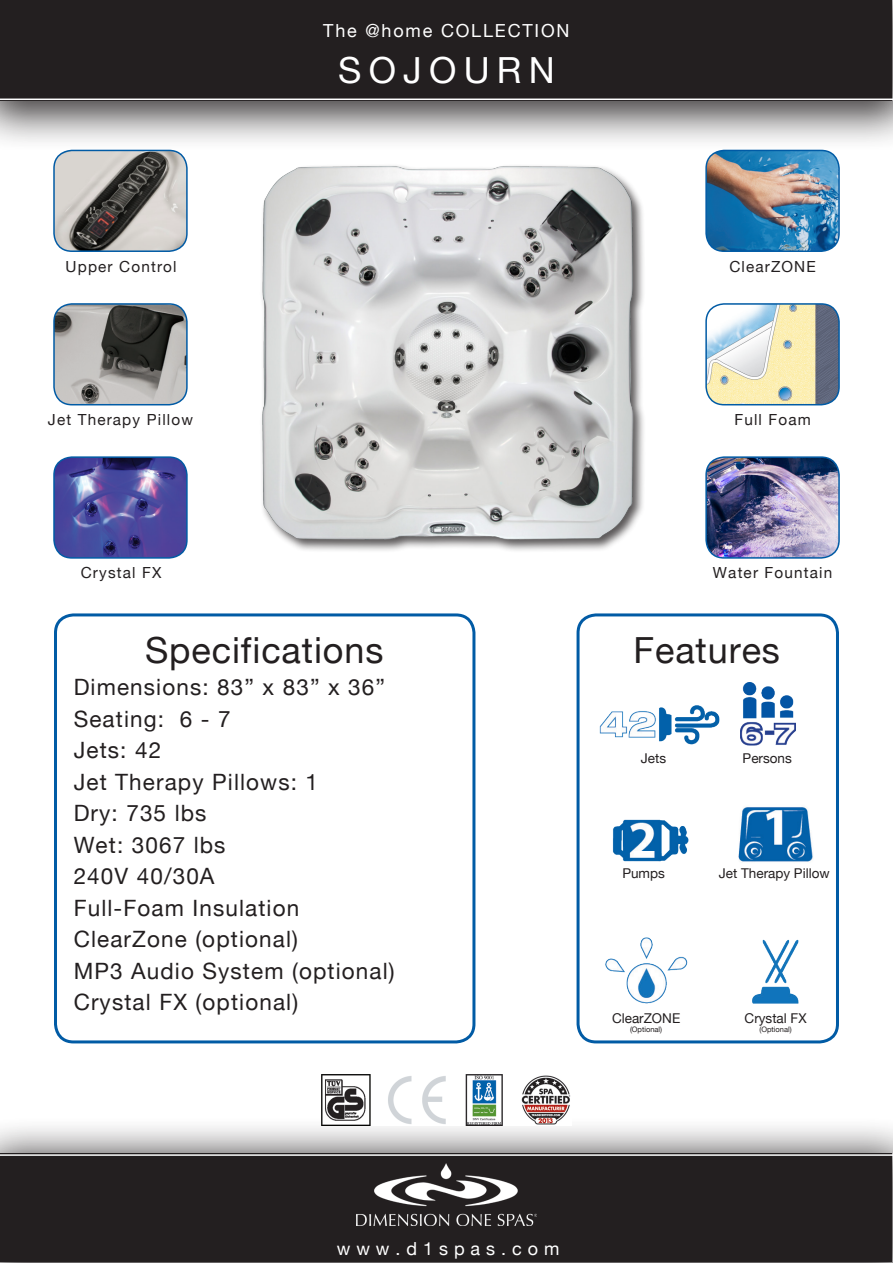
<style>
.page{position:relative;width:893px;height:1263px;background:#fff}
.page>*{position:absolute;margin:0;border:0;box-sizing:border-box;transform-origin:0 0}
.t1{font:36px "Helvetica Neue";letter-spacing:.025em;color:#231f20}
.t2{font:36px "Helvetica Neue";letter-spacing:.2em;color:#fff}
.t3{font:22.5px "Helvetica Neue";letter-spacing:.05em;color:#231f20}
.t4{font:18px "Helvetica Neue";letter-spacing:.1em;color:#fff}
.t5{font:18px "Helvetica Neue";letter-spacing:.33em;color:#fff}
.t6{font:15.3px "Helvetica Neue";letter-spacing:.075em;color:#231f20}
.t7{font:13.5px "Helvetica Neue";color:#231f20}
.t8{font:7.5px "Helvetica Neue";color:#231f20}
</style>
<div class="page">
<div style="left:577px;top:613px;width:262px;height:430px;border:3px solid #015ba5;border-radius:18px"></div>
<div style="left:54px;top:613px;width:421px;height:430px;border:3px solid #015ba5;border-radius:18px"></div>
<div style="left:0;top:0;width:893px;height:152px;background:#231f20;opacity:.87"></div>
<div style="left:1px;top:0;width:891px;height:101px;background:#231f20"></div>
<div style="left:0;top:1116px;width:893px;height:147px;background:#231f20;opacity:.87"></div>
<div style="left:1px;top:1154px;width:891px;height:108px;background:#231f20"></div>
<hr style="left:0;top:99px;width:893px;height:1px;background:#fff">
<hr style="left:0;top:1154px;width:893px;height:2px;background:#fff">
<img style="left:243px;top:150px;width:407px;height:401px">
<img style="left:54px;top:150px;width:133px;height:101px">
<div style="left:53px;top:150px;width:135px;height:102px;border:2px solid #015ba5;border-radius:18px"></div>
<img style="left:706px;top:150px;width:133px;height:101px">
<div style="left:705px;top:150px;width:135px;height:102px;border:2px solid #015ba5;border-radius:18px"></div>
<img style="left:54px;top:304px;width:133px;height:101px">
<div style="left:53px;top:303px;width:135px;height:102px;border:2px solid #015ba5;border-radius:18px"></div>
<img style="left:706px;top:304px;width:133px;height:101px">
<div style="left:705px;top:303px;width:135px;height:102px;border:2px solid #015ba5;border-radius:18px"></div>
<img style="left:54px;top:459px;width:131px;height:99px">
<div style="left:53px;top:456px;width:135px;height:103px;border:2px solid #015ba5;border-radius:18px"></div>
<img style="left:708px;top:459px;width:131px;height:97px">
<div style="left:705px;top:456px;width:135px;height:103px;border:2px solid #015ba5;border-radius:18px"></div>
<img style="left:322px;top:1074px;width:249px;height:51px">
<img style="left:356px;top:1163px;width:181px;height:62px">
<img style="left:599px;top:682px;width:214px;height:322px">
<p class="t4" style="left:323px;top:20px;width:248px">The @home COLLECTION</p>
<p class="t2" style="left:338px;top:49px;width:218px">SOJOURN</p>
<p class="t6" style="left:66px;top:257px;width:112px">Upper Control</p>
<p class="t6" style="left:729px;top:257px;width:88px">ClearZONE</p>
<p class="t6" style="left:48px;top:410px;width:147px">Jet Therapy Pillow</p>
<p class="t6" style="left:734px;top:410px;width:78px">Full Foam</p>
<p class="t6" style="left:81px;top:564px;width:82px">Crystal FX</p>
<p class="t6" style="left:713px;top:564px;width:121px">Water Fountain</p>
<p class="t1" style="left:145px;top:628px;width:240px">Specifications</p>
<p class="t1" style="left:634px;top:628px;width:148px">Features</p>
<p class="t3" style="left:74px;top:674px;width:313px">Dimensions: 83” x 83” x 36”</p>
<p class="t3" style="left:74px;top:705px;width:159px">Seating: 6 - 7</p>
<p class="t3" style="left:74px;top:737px;width:89px">Jets: 42</p>
<p class="t3" style="left:74px;top:768px;width:246px">Jet Therapy Pillows: 1</p>
<p class="t3" style="left:74px;top:800px;width:134px">Dry: 735 lbs</p>
<p class="t3" style="left:74px;top:831px;width:153px">Wet: 3067 lbs</p>
<p class="t3" style="left:74px;top:863px;width:142px">240V 40/30A</p>
<p class="t3" style="left:74px;top:894px;width:227px">Full-Foam Insulation</p>
<p class="t3" style="left:74px;top:926px;width:226px">ClearZone (optional)</p>
<p class="t3" style="left:74px;top:957px;width:322px">MP3 Audio System (optional)</p>
<p class="t3" style="left:74px;top:989px;width:226px">Crystal FX (optional)</p>
<p class="t7" style="left:641px;top:750px;width:27px">Jets</p>
<p class="t7" style="left:743px;top:750px;width:51px">Persons</p>
<p class="t7" style="left:622px;top:865px;width:44px">Pumps</p>
<p class="t7" style="left:719px;top:865px;width:112px">Jet Therapy Pillow</p>
<p class="t7" style="left:612px;top:1010px;width:70px">ClearZONE</p>
<p class="t8" style="left:630px;top:1025px;width:34px">(Optional)</p>
<p class="t7" style="left:745px;top:1010px;width:63px">Crystal FX</p>
<p class="t8" style="left:759px;top:1025px;width:34px">(Optional)</p>
<p class="t5" style="left:337px;top:1238px;width:224px">www.d1spas.com</p>
</div>
